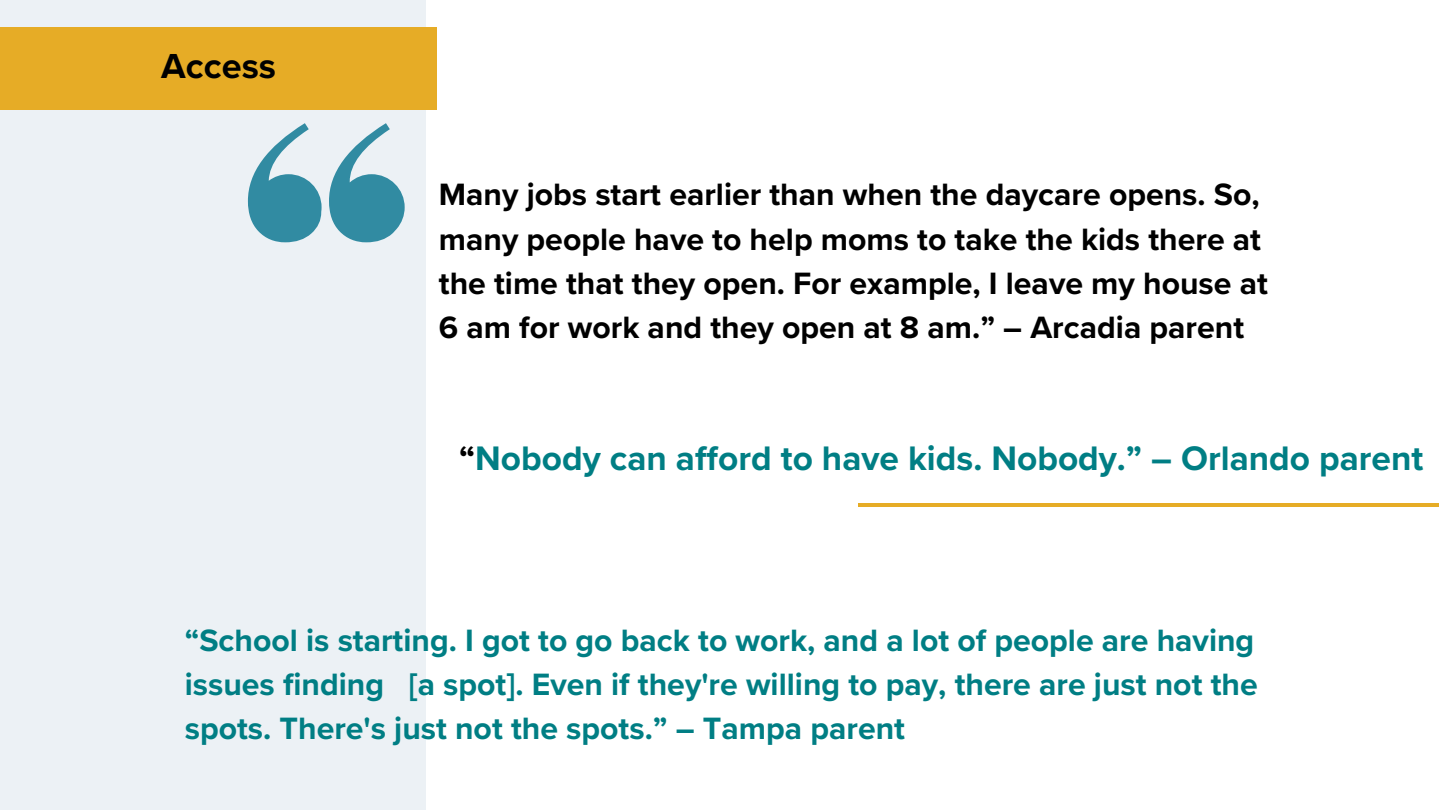
<style>
.page{position:relative;width:1440px;height:810px;background:#fff}
.page>*{position:absolute;margin:0;border:0;box-sizing:border-box;transform-origin:0 0}
.t1{font:700 36px "Proxima Nova";color:#000}
.t2{font:700 35.3px "Proxima Nova";color:#007e84}
.t3{font:700 32px/44.2px "Proxima Nova";color:#000}
.t4{font:700 32px/44.2px "Proxima Nova";color:#007e84;text-align:justify}
.s1{color:#000}
</style>
<div class="page">
<div style="left:0;top:0;width:425px;height:810px;background:#ecf1f5"></div>
<div style="left:0;top:27px;width:437px;height:82px;background:#e6ac26"></div>
<svg style="left:248px;top:123px;width:74px;height:119px"></svg>
<svg style="left:329px;top:123px;width:76px;height:119px"></svg>
<hr style="left:858px;top:503px;width:581px;height:4px;background:#e6ac26">
<p class="t1" style="left:161px;top:45px;width:116px">Access</p>
<p class="t3" style="left:439px;top:173px;width:831px">Many jobs start earlier than when the daycare opens. So, many people have to help moms to take the kids there at the time that they open. For example, I leave my house at 6 am for work and they open at 8 am.” – Arcadia parent</p>
<p class="t2" style="left:459px;top:437px;width:966px"><span class="s1">“</span>Nobody can afford to have kids. Nobody.” – Orlando parent</p>
<p class="t4" style="left:185px;top:619px;width:1075px">“School is starting. I got to go back to work, and a lot of people are having issues finding [a spot]. Even if they're willing to pay, there are just not the spots. There's just not the spots.” – Tampa parent</p>
</div>
